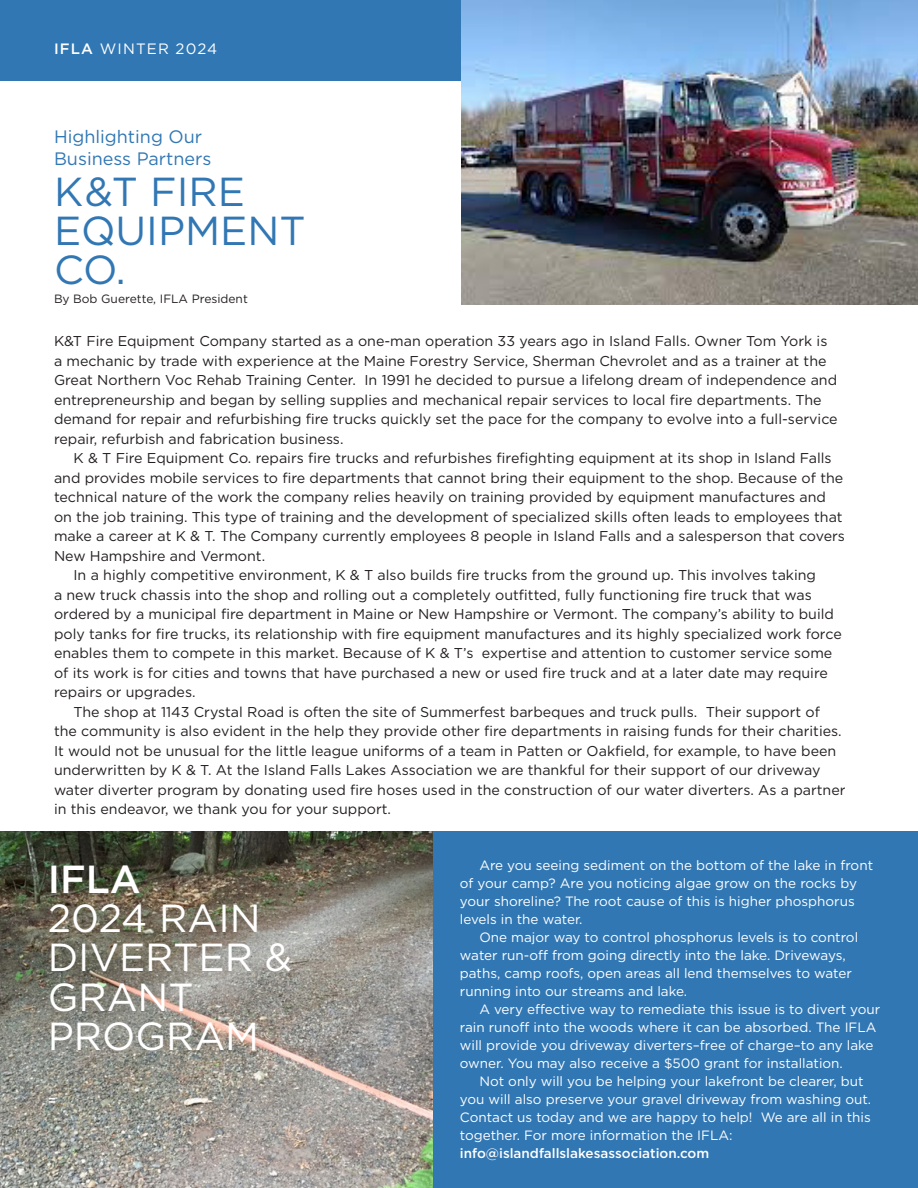
<style>
.page{position:relative;width:918px;height:1188px;background:#fff}
.page>*{position:absolute;margin:0;border:0;box-sizing:border-box;transform-origin:0 0}
.t1{font:40.5px/39px "Gotham";color:#3177b4}
.t2{font:39.15px/39.2px "Gotham";color:#fff}
.t3{font:18px/22.5px "Gotham";color:#3177b4}
.t4{font:15px "Gotham";letter-spacing:.075em;color:#fff}
.t5{font:14.25px/19.5px "Gotham";color:#231f20}
.t6{font:13.5px/18px "Gotham";color:#fff}
.t7{font:500 13.5px "Gotham";color:#fff}
.t8{font:12px "Gotham";color:#231f20}
.s1{font-weight:500}
</style>
<div class="page">
<div style="left:0;top:0;width:918px;height:81px;background:#3177b4"></div>
<img style="left:0;top:832px;width:434px;height:356px">
<div style="left:434px;top:832px;width:484px;height:356px;background:#3177b4"></div>
<img style="left:462px;top:0;width:456px;height:304px">
<p class="t4" style="left:54px;top:39px;width:165px"><span class="s1">IFLA</span> WINTER 2024</p>
<p class="t3" style="left:54px;top:125px;width:159px">Highlighting Our<br>Business Partners</p>
<p class="t1" style="left:54px;top:171px;width:253px">K&amp;T FIRE<br>EQUIPMENT<br>CO.</p>
<p class="t8" style="left:54px;top:291px;width:195px">By Bob Guerette, IFLA President</p>
<p class="t5" style="left:54px;top:331px;width:785px">K&amp;T Fire Equipment Company started as a one-man operation 33 years ago in Island Falls. Owner Tom York is a mechanic by trade with experience at the Maine Forestry Service, Sherman Chevrolet and as a trainer at the Great Northern Voc Rehab Training Center. In 1991 he decided to pursue a lifelong dream of independence and entrepreneurship and began by selling supplies and mechanical repair services to local fire departments. The demand for repair and refurbishing fire trucks quickly set the pace for the company to evolve into a full-service repair, refurbish and fabrication business.</p>
<p class="t5" style="left:54px;top:448px;width:793px;text-indent:20px">K &amp; T Fire Equipment Co. repairs fire trucks and refurbishes firefighting equipment at its shop in Island Falls and provides mobile services to fire departments that cannot bring their equipment to the shop. Because of the technical nature of the work the company relies heavily on training provided by equipment manufactures and on the job training. This type of training and the development of specialized skills often leads to employees that make a career at K &amp; T. The Company currently employees 8 people in Island Falls and a salesperson that covers New Hampshire and Vermont.</p>
<p class="t5" style="left:54px;top:565px;width:789px;text-indent:20px">In a highly competitive environment, K &amp; T also builds fire trucks from the ground up. This involves taking<br>a new truck chassis into the shop and rolling out a completely outfitted, fully functioning fire truck that was ordered by a municipal fire department in Maine or New Hampshire or Vermont. The company’s ability to build poly tanks for fire trucks, its relationship with fire equipment manufactures and its highly specialized work force enables them to compete in this market. Because of K &amp; T’s expertise and attention to customer service some of its work is for cities and towns that have purchased a new or used fire truck and at a later date may require repairs or upgrades.</p>
<p class="t5" style="left:54px;top:702px;width:793px;text-indent:20px">The shop at 1143 Crystal Road is often the site of Summerfest barbeques and truck pulls. Their support of the community is also evident in the help they provide other fire departments in raising funds for their charities.<br>It would not be unusual for the little league uniforms of a team in Patten or Oakfield, for example, to have been underwritten by K &amp; T. At the Island Falls Lakes Association we are thankful for their support of our driveway water diverter program by donating used fire hoses used in the construction of our water diverters. As a partner in this endeavor, we thank you for your support.</p>
<p class="t2" style="left:48px;top:859px;width:246px"><span class="s1">IFLA<br></span>2024 RAIN<br>DIVERTER &amp;<br>GRANT<br>PROGRAM</p>
<p class="t7" style="left:48px;top:1092px;width:10px">=</p>
<p class="t6" style="left:460px;top:856px;width:415px;text-indent:20px">Are you seeing sediment on the bottom of the lake in front of your camp? Are you noticing algae grow on the rocks by your shoreline? The root cause of this is higher phosphorus levels in the water.</p>
<p class="t6" style="left:460px;top:928px;width:400px;text-indent:20px">One major way to control phosphorus levels is to control water run-off from going directly into the lake. Driveways, paths, camp roofs, open areas all lend themselves to water running into our streams and lake.</p>
<p class="t6" style="left:460px;top:1000px;width:422px;text-indent:20px">A very effective way to remediate this issue is to divert your rain runoff into the woods where it can be absorbed. The IFLA will provide you driveway diverters–free of charge–to any lake owner. You may also receive a $500 grant for installation.</p>
<p class="t6" style="left:460px;top:1072px;width:413px;text-indent:20px">Not only will you be helping your lakefront be clearer, but you will also preserve your gravel driveway from washing out.<br>Contact us today and we are happy to help! We are all in this together. For more information the IFLA: <span class="s1">info@islandfallslakesassociation.com</span></p>
</div>
